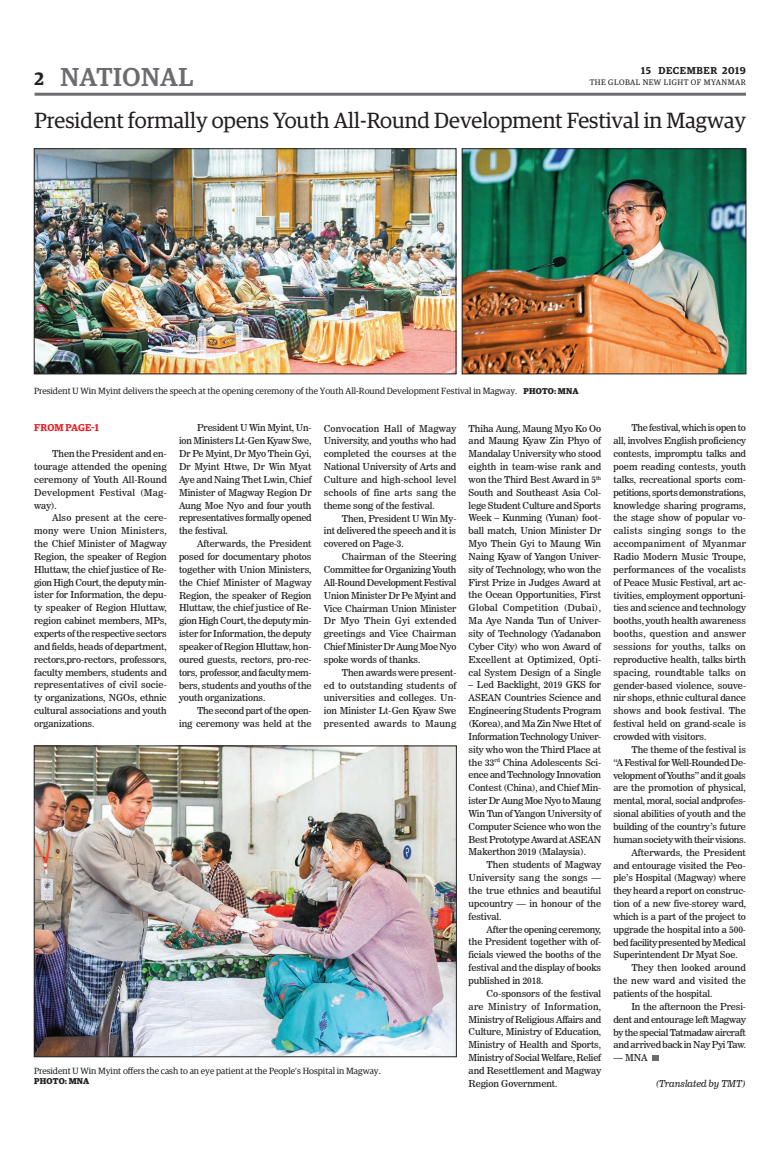
<style>
.page{position:relative;width:773px;height:1152px;background:#fff}
.page>*{position:absolute;margin:0;border:0;box-sizing:border-box;transform-origin:0 0}
.t1{font:500 26px "Guardian Egyp";letter-spacing:.02em;color:#6c6d70}
.t2{font:22px "Guardian Egyp";color:#231f20}
.t3{font:600 18px "Guardian Egyp";color:#231f20}
.t4{font:600 10px "Guardian Egyp";letter-spacing:.06em;color:#231f20}
.t5{font:600 10px "Guardian Egyp";letter-spacing:.005em;color:#ee1d23}
.t6{font:9.5px/12.9px "News 706 BT Roman C";letter-spacing:-.01em;color:#231f20;text-align:justify}
.t7{font:9.5px "News 706 BT Roman C";letter-spacing:-.03em;color:#231f20}
.t8{font:9.5px "News 706 BT Roman C";letter-spacing:.01em;color:#231f20}
.t9{font:9.5px "News 706 BT Roman C";letter-spacing:.015em;color:#231f20}
.t10{font:9.5px "News 706 BT Italic C";letter-spacing:-.01em;color:#231f20}
.t11{font:9px "Guardian Egyp";color:#231f20}
.t12{font:700 8.5px "Guardian Egyp";letter-spacing:.02em;color:#231f20}
.t13{font:8px "Guardian Egyp";letter-spacing:.06em;color:#231f20}
.s1{font-weight:700;font-size:8.5px}
</style>
<div class="page">
<hr style="left:35px;top:93px;width:711px;height:3px;background:#6c6d70">
<svg style="left:652px;top:1055px;width:6px;height:6px"></svg>
<img style="left:464px;top:151px;width:280px;height:221px">
<div style="left:462px;top:149px;width:284px;height:225px;border:1px solid #231f20"></div>
<img style="left:36px;top:151px;width:418px;height:221px">
<div style="left:34px;top:149px;width:422px;height:225px;border:1px solid #231f20"></div>
<img style="left:36px;top:748px;width:418px;height:307px">
<div style="left:34px;top:746px;width:422px;height:311px;border:1px solid #231f20"></div>
<h3 class="t3" style="left:35px;top:65px;width:11px">2</h3>
<p class="t4" style="left:641px;top:63px;width:106px">15 DECEMBER 2019</p>
<h1 class="t1" style="left:61px;top:59px;width:134px">NATIONAL</h1>
<p class="t13" style="left:589px;top:77px;width:158px">THE GLOBAL NEW LIGHT OF MYANMAR</p>
<h2 class="t2" style="left:35px;top:105px;width:713px">President formally opens Youth All-Round Development Festival in Magway</h2>
<p class="t11" style="left:34px;top:385px;width:546px">President U Win Myint delivers the speech at the opening ceremony of the Youth All-Round Development Festival in Magway. <span class="s1">PHOTO: MNA</span></p>
<p class="t5" style="left:34px;top:421px;width:66px">FROM PAGE-1</p>
<p class="t6" style="left:34px;top:447px;width:134px;text-indent:18px">Then the President and en&shy;tourage attended the opening ceremony of Youth All-Round Development Festival (Mag&shy;way).</p>
<p class="t6" style="left:34px;top:511px;width:134px;text-indent:18px">Also present at the cere&shy;mony were Union Ministers, the Chief Minister of Magway Region, the speaker of Region Hluttaw, the chief justice of Re&shy;gion High Court, the deputy min&shy;ister for Information, the depu&shy;ty speaker of Region Hluttaw, region cabinet members, MPs, experts of the respective sectors and fields, heads of department, rectors,pro-rectors, professors, faculty members, students and representatives of civil socie&shy;ty organizations, NGOs, ethnic cultural associations and youth organizations.</p>
<p class="t6" style="left:179px;top:422px;width:134px;text-indent:18px">President U Win Myint, Un&shy;ion Ministers Lt-Gen Kyaw Swe, Dr Pe Myint, Dr Myo Thein Gyi, Dr Myint Htwe, Dr Win Myat Aye and Naing Thet Lwin, Chief Minister of Magway Region Dr Aung Moe Nyo and four youth representatives formally opened the festival.</p>
<p class="t6" style="left:179px;top:537px;width:134px;text-indent:18px">Afterwards, the President posed for documentary photos together with Union Ministers, the Chief Minister of Magway Region, the speaker of Region Hluttaw, the chief justice of Re&shy;gion High Court, the deputy min&shy;ister for Information, the deputy speaker of Region Hluttaw, hon&shy;oured guests, rectors, pro-rec&shy;tors, professor, and faculty mem&shy;bers, students and youths of the youth organizations.</p>
<p class="t6" style="left:179px;top:704px;width:134px;text-align:right">The second part of the open-<br>ing ceremony was held at the</p>
<p class="t6" style="left:324px;top:422px;width:134px">Convocation Hall of Magway University, and youths who had completed the courses at the National University of Arts and Culture and high-school level schools of fine arts sang the theme song of the festival.</p>
<p class="t6" style="left:324px;top:512px;width:134px;text-indent:18px">Then, President U Win My&shy;int delivered the speech and it is covered on Page-3.</p>
<p class="t6" style="left:324px;top:550px;width:134px;text-indent:18px">Chairman of the Steering Committee for Organizing Youth All-Round Development Festival Union Minister Dr Pe Myint and Vice Chairman Union Minister Dr Myo Thein Gyi extended greetings and Vice Chairman Chief Minister Dr Aung Moe Nyo spoke words of thanks.</p>
<p class="t6" style="left:324px;top:666px;width:134px;text-indent:18px">Then awards were present&shy;ed to outstanding students of universities and colleges. Un&shy;ion Minister Lt-Gen Kyaw Swe presented awards to Maung</p>
<p class="t11" style="left:34px;top:1065px;width:348px">President U Win Myint offers the cash to an eye patient at the People’s Hospital in Magway.</p>
<p class="t12" style="left:34px;top:1075px;width:57px">PHOTO: MNA</p>
<p class="t6" style="left:468px;top:422px;width:134px">Thiha Aung, Maung Myo Ko Oo and Maung Kyaw Zin Phyo of Mandalay University who stood eighth in team-wise rank and won the Third Best Award in 5<sup>th </sup>South and Southeast Asia Col&shy;lege Student Culture and Sports Week – Kunming (Yunan) foot&shy;ball match, Union Minister Dr Myo Thein Gyi to Maung Win Naing Kyaw of Yangon Univer&shy;sity of Technology, who won the First Prize in Judges Award at the Ocean Opportunities, First Global Competition (Dubai), Ma Aye Nanda Tun of Univer&shy;sity of Technology (Yadanabon Cyber City) who won Award of Excellent at Optimized, Opti&shy;cal System Design of a Single</p>
<p class="t6" style="left:468px;top:679px;width:134px">– Led Backlight, 2019 GKS for ASEAN Countries Science and Engineering Students Program (Korea), and Ma Zin Nwe Htet of Information Technology Univer&shy;sity who won the Third Place at the 33<sup>rd</sup> China Adolescents Sci&shy;ence and Technology Innovation Contest (China), and Chief Min&shy;ister Dr Aung Moe Nyo to Maung Win Tun of Yangon University of Computer Science who won the Best Prototype Award at ASEAN Makerthon 2019 (Malaysia).</p>
<p class="t6" style="left:468px;top:858px;width:134px;text-indent:18px">Then students of Magway University sang the songs — the true ethnics and beautiful upcountry — in honour of the festival.</p>
<p class="t6" style="left:468px;top:923px;width:134px;text-indent:18px">After the opening ceremony, the President together with of&shy;ficials viewed the booths of the festival and the display of books published in 2018.</p>
<p class="t6" style="left:468px;top:987px;width:134px;text-indent:18px">Co-sponsors of the festival are Ministry of Information, Ministry of Religious Affairs and Culture, Ministry of Education, Ministry of Health and Sports, Ministry of Social Welfare, Relief and Resettlement and Magway Region Government.</p>
<p class="t6" style="left:613px;top:422px;width:134px;text-indent:18px">The festival, which is open to all, involves English proficiency contests, impromptu talks and poem reading contests, youth talks, recreational sports com&shy;petitions, sports demonstrations, knowledge sharing programs, the stage show of popular vo&shy;calists singing songs to the accompaniment of Myanmar Radio Modern Music Troupe, performances of the vocalists of Peace Music Festival, art ac&shy;tivities, employment opportuni&shy;ties and science and technology booths, youth health awareness booths, question and answer sessions for youths, talks on reproductive health, talks birth spacing, roundtable talks on gender-based violence, souve&shy;nir shops, ethnic cultural dance shows and book festival. The festival held on grand-scale is crowded with visitors.</p>
<p class="t6" style="left:631px;top:743px;width:116px">The theme of the festival is</p>
<p class="t6" style="left:613px;top:756px;width:134px">“A Festival for Well-Rounded De-</p>
<p class="t7" style="left:613px;top:769px;width:134px">velopment of Youths” and it goals</p>
<p class="t6" style="left:613px;top:782px;width:134px">are the promotion of physical,</p>
<p class="t6" style="left:613px;top:794px;width:134px">mental, moral, social andprofes-</p>
<p class="t6" style="left:613px;top:807px;width:134px">sional abilities of youth and the</p>
<p class="t6" style="left:613px;top:820px;width:134px">building of the country’s future</p>
<p class="t6" style="left:613px;top:833px;width:134px">human society with their visions.</p>
<p class="t6" style="left:631px;top:846px;width:116px">Afterwards, the President</p>
<p class="t6" style="left:613px;top:859px;width:134px">and entourage visited the Peo-</p>
<p class="t6" style="left:613px;top:871px;width:134px">ple’s Hospital (Magway) where</p>
<p class="t6" style="left:613px;top:884px;width:134px">they heard a report on construc-</p>
<p class="t6" style="left:613px;top:897px;width:134px">tion of a new five-storey ward,</p>
<p class="t6" style="left:613px;top:910px;width:134px">which is a part of the project to</p>
<p class="t6" style="left:613px;top:923px;width:134px">upgrade the hospital into a 500-</p>
<p class="t6" style="left:613px;top:936px;width:134px">bed facility presented by Medical</p>
<p class="t6" style="left:613px;top:949px;width:126px">Superintendent Dr Myat Soe.</p>
<p class="t9" style="left:631px;top:962px;width:116px">They then looked around</p>
<p class="t8" style="left:613px;top:975px;width:134px">the new ward and visited the</p>
<p class="t6" style="left:613px;top:987px;width:100px">patients of the hospital.</p>
<p class="t6" style="left:631px;top:1000px;width:116px">In the afternoon the Presi-</p>
<p class="t6" style="left:613px;top:1013px;width:134px">dent and entourage left Magway</p>
<p class="t6" style="left:613px;top:1026px;width:134px">by the special Tatmadaw aircraft</p>
<p class="t6" style="left:613px;top:1039px;width:134px">and arrived back in Nay Pyi Taw.</p>
<p class="t6" style="left:613px;top:1051px;width:36px">— MNA</p>
<p class="t10" style="left:655px;top:1078px;width:92px">(Translated by TMT)</p>
</div>
